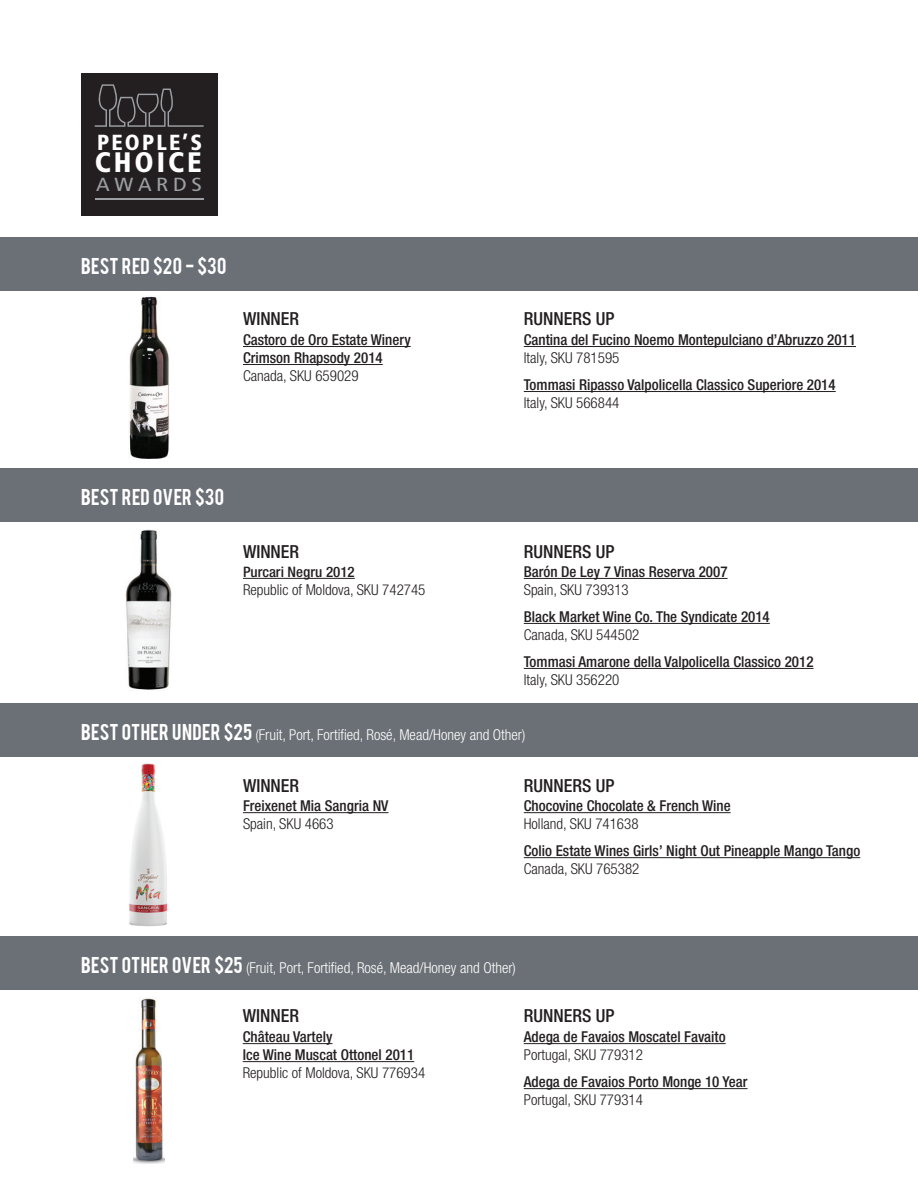
<style>
.page{position:relative;width:918px;height:1188px;background:#fff}
.page>*{position:absolute;margin:0;border:0;box-sizing:border-box;transform-origin:0 0}
.t1{font:900 condensed 28.2px "Frutiger LT";letter-spacing:.105em;color:#fff}
.t2{font:900 condensed 21.9px "Frutiger LT";letter-spacing:.1em;color:#fff}
.t3{font:condensed 18.9px "Frutiger LT";letter-spacing:.195em;color:#9d9fa2;scale:1.25 1}
.t4{font:500 condensed 18px "Helvetica Neue";color:#231f20}
.t5{font:18px "Bebas";letter-spacing:.01em;color:#fff}
.t6{font:500 condensed 15px/18px "Helvetica Neue";color:#231f20}
.t7{font:300 condensed 15px "Helvetica Neue";color:#231f20}
.t8{font:300 condensed 15px "Helvetica Neue";color:#fff}
.t9{font:500 condensed 14.4px "Helvetica Neue";color:#231f20;scale:1.04 1}
.s1{font-family:"Bebas";font-weight:400;font-stretch:normal;font-size:18px}
</style>
<div class="page">
<div style="left:81px;top:73px;width:136px;height:143px;background:#231f20"></div>
<svg style="left:95px;top:84px;width:109px;height:43px"></svg>
<hr style="left:95px;top:199px;width:109px;height:1px;background:#9d9fa2">
<hr style="left:243px;top:346px;width:168px;height:1px;background:#231f20">
<hr style="left:243px;top:364px;width:140px;height:1px;background:#231f20">
<hr style="left:243px;top:578px;width:112px;height:1px;background:#231f20">
<hr style="left:243px;top:1043px;width:89px;height:1px;background:#231f20">
<hr style="left:243px;top:1061px;width:171px;height:1px;background:#231f20">
<hr style="left:524px;top:346px;width:332px;height:1px;background:#231f20">
<hr style="left:524px;top:391px;width:312px;height:1px;background:#231f20">
<hr style="left:524px;top:578px;width:204px;height:1px;background:#231f20">
<hr style="left:524px;top:623px;width:246px;height:1px;background:#231f20">
<hr style="left:524px;top:668px;width:290px;height:1px;background:#231f20">
<hr style="left:524px;top:1043px;width:202px;height:1px;background:#231f20">
<hr style="left:524px;top:1088px;width:224px;height:1px;background:#231f20">
<div style="left:0;top:237px;width:918px;height:54px;background:#6b6f76"></div>
<div style="left:0;top:469px;width:918px;height:53px;background:#6b6f76"></div>
<div style="left:0;top:703px;width:918px;height:54px;background:#6b6f76"></div>
<div style="left:0;top:936px;width:918px;height:54px;background:#6b6f76"></div>
<hr style="left:243px;top:812px;width:145px;height:1px;background:#231f20">
<hr style="left:524px;top:812px;width:207px;height:1px;background:#231f20">
<hr style="left:524px;top:857px;width:336px;height:1px;background:#231f20">
<img style="left:129px;top:296px;width:40px;height:163px">
<img style="left:129px;top:764px;width:39px;height:163px">
<img style="left:125px;top:529px;width:47px;height:161px">
<img style="left:133px;top:998px;width:32px;height:166px">
<h2 class="t2" style="left:97px;top:129px;width:107px">PEOPLE’S</h2>
<h1 class="t1" style="left:95px;top:146px;width:109px">CHOICE</h1>
<p class="t3" style="left:96px;top:173px;width:86px">AWARDS</p>
<p class="t5" style="left:81px;top:253px;width:147px">BEST RED $20 - $30</p>
<p class="t4" style="left:243px;top:308px;width:58px">WINNER</p>
<p class="t6" style="left:243px;top:331px;width:169px">Castoro de Oro Estate Winery<br>Crimson Rhapsody 2014</p>
<p class="t7" style="left:243px;top:367px;width:117px">Canada, SKU 659029</p>
<p class="t5" style="left:81px;top:484px;width:145px">BEST RED OVER $30</p>
<p class="t4" style="left:243px;top:540px;width:58px">WINNER</p>
<p class="t9" style="left:243px;top:563px;width:109px">Purcari Negru 2012</p>
<p class="t7" style="left:243px;top:581px;width:184px">Republic of Moldova, SKU 742745</p>
<p class="t4" style="left:524px;top:308px;width:92px">RUNNERS UP</p>
<p class="t6" style="left:524px;top:331px;width:334px">Cantina del Fucino Noemo Montepulciano d’Abruzzo 2011</p>
<p class="t7" style="left:524px;top:349px;width:97px">Italy, SKU 781595</p>
<p class="t6" style="left:524px;top:376px;width:313px">Tommasi Ripasso Valpolicella Classico Superiore 2014</p>
<p class="t7" style="left:524px;top:394px;width:97px">Italy, SKU 566844</p>
<p class="t4" style="left:524px;top:540px;width:92px">RUNNERS UP</p>
<p class="t6" style="left:524px;top:562px;width:205px">Barón De Ley 7 Vinas Reserva 2007</p>
<p class="t7" style="left:524px;top:581px;width:107px">Spain, SKU 739313</p>
<p class="t6" style="left:524px;top:607px;width:248px">Black Market Wine Co. The Syndicate 2014</p>
<p class="t7" style="left:524px;top:626px;width:117px">Canada, SKU 544502</p>
<p class="t6" style="left:524px;top:652px;width:291px">Tommasi Amarone della Valpolicella Classico 2012</p>
<p class="t7" style="left:524px;top:671px;width:97px">Italy, SKU 356220</p>
<p class="t8" style="left:81px;top:726px;width:446px"><span class="s1">BEST OTHER UNDEr $25</span> (Fruit, Port, Fortified, Rosé, Mead/Honey and Other)</p>
<p class="t4" style="left:243px;top:775px;width:58px">WINNER</p>
<p class="t4" style="left:524px;top:775px;width:92px">RUNNERS UP</p>
<p class="t6" style="left:243px;top:797px;width:147px">Freixenet Mia Sangria NV</p>
<p class="t7" style="left:243px;top:815px;width:92px">Spain, SKU 4663</p>
<p class="t6" style="left:524px;top:797px;width:208px">Chocovine Chocolate &amp; French Wine</p>
<p class="t7" style="left:524px;top:815px;width:116px">Holland, SKU 741638</p>
<p class="t6" style="left:524px;top:842px;width:338px">Colio Estate Wines Girls’ Night Out Pineapple Mango Tango</p>
<p class="t7" style="left:524px;top:860px;width:117px">Canada, SKU 765382</p>
<p class="t8" style="left:81px;top:959px;width:436px"><span class="s1">BEST OTHER OVER $25</span> (Fruit, Port, Fortified, Rosé, Mead/Honey and Other)</p>
<p class="t4" style="left:243px;top:1005px;width:58px">WINNER</p>
<p class="t6" style="left:243px;top:1028px;width:173px">Château Vartely<br>Ice Wine Muscat Ottonel 2011</p>
<p class="t7" style="left:243px;top:1064px;width:184px">Republic of Moldova, SKU 776934</p>
<p class="t4" style="left:524px;top:1005px;width:92px">RUNNERS UP</p>
<p class="t6" style="left:524px;top:1028px;width:203px">Adega de Favaios Moscatel Favaito</p>
<p class="t7" style="left:524px;top:1046px;width:121px">Portugal, SKU 779312</p>
<p class="t6" style="left:524px;top:1073px;width:225px">Adega de Favaios Porto Monge 10 Year</p>
<p class="t7" style="left:524px;top:1091px;width:121px">Portugal, SKU 779314</p>
</div>
